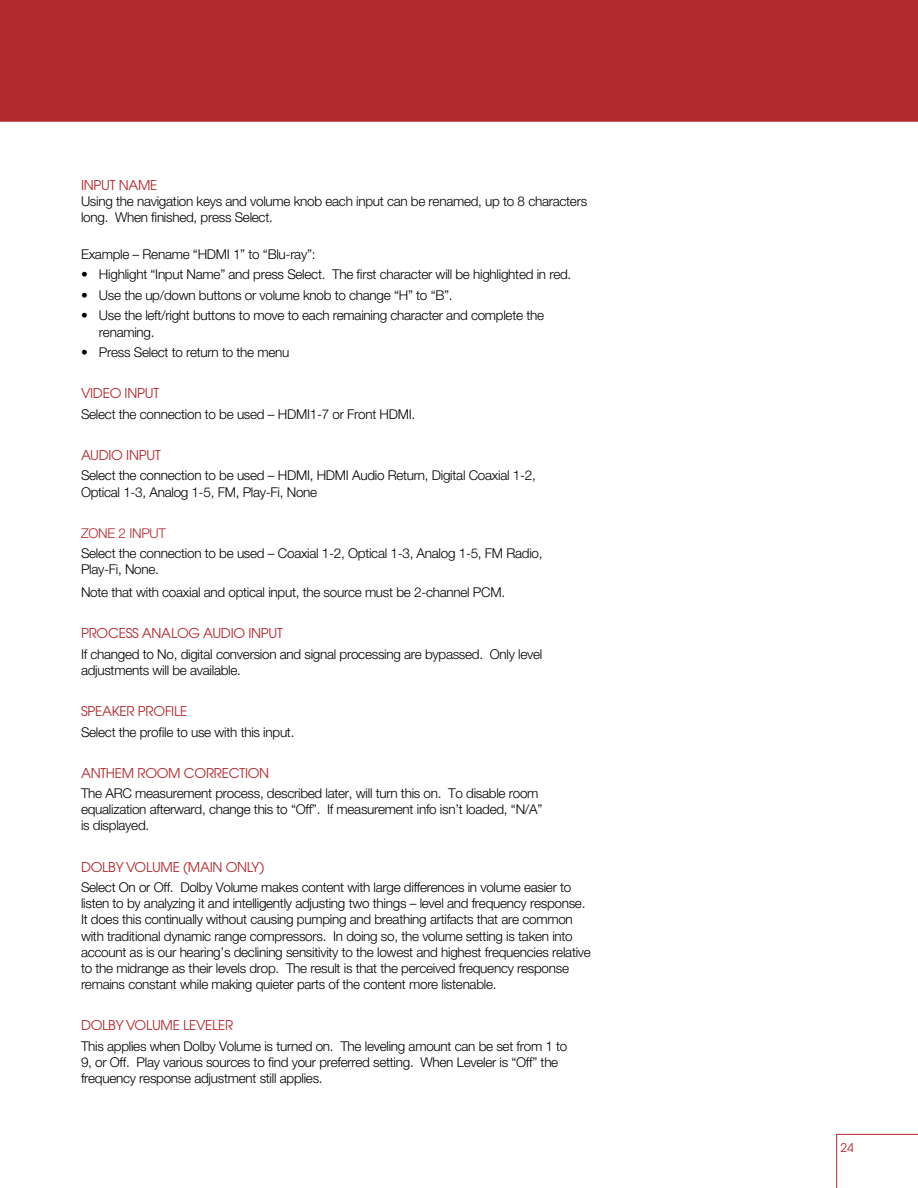
<style>
.page{position:relative;width:918px;height:1188px;background:#fff}
.page>*{position:absolute;margin:0;border:0;box-sizing:border-box;transform-origin:0 0}
.t1{font:300 13.5px/16.2px "Helvetica Neue";letter-spacing:-.02em;color:#000}
.t2{font:13.5px "Avant Garde";letter-spacing:-.02em;color:#b3282d}
.t3{font:300 13.5px "Helvetica Neue";letter-spacing:-.02em;color:#b3282d}
.t4{font:12px "Avant Garde";color:#b3282d}
</style>
<div class="page">
<svg style="left:836px;top:1134px;width:82px;height:54px"></svg>
<div style="left:0;top:0;width:918px;height:122px;background:#b3282d"></div>
<p class="t2" style="left:81px;top:177px;width:78px">INPUT NAME</p>
<p class="t1" style="left:81px;top:193px;width:508px">Using the navigation keys and volume knob each input can be renamed, up to 8 characters long. When finished, press Select.</p>
<p class="t1" style="left:81px;top:246px;width:236px">Example – Rename “HDMI 1” to “Blu-ray”:</p>
<p class="t1" style="left:81px;top:266px;width:492px">• Highlight “Input Name” and press Select. The first character will be highlighted in red.</p>
<p class="t1" style="left:81px;top:287px;width:373px">• Use the up/down buttons or volume knob to change “H” to “B”.</p>
<p class="t1" style="left:99px;top:307px;width:447px;text-indent:-18px">• Use the left/right buttons to move to each remaining character and complete the renaming.</p>
<p class="t1" style="left:81px;top:344px;width:210px">• Press Select to return to the menu</p>
<p class="t2" style="left:81px;top:385px;width:80px">VIDEO INPUT</p>
<p class="t1" style="left:81px;top:406px;width:336px">Select the connection to be used – HDMI1-7 or Front HDMI.</p>
<p class="t2" style="left:81px;top:447px;width:81px">AUDIO INPUT</p>
<p class="t1" style="left:81px;top:467px;width:456px">Select the connection to be used – HDMI, HDMI Audio Return, Digital Coaxial 1-2,<br>Optical 1-3, Analog 1-5, FM, Play-Fi, None</p>
<p class="t3" style="left:81px;top:524px;width:87px">ZONE 2 INPUT</p>
<p class="t1" style="left:81px;top:545px;width:463px">Select the connection to be used – Coaxial 1-2, Optical 1-3, Analog 1-5, FM Radio,<br>Play-Fi, None.</p>
<p class="t1" style="left:81px;top:584px;width:426px">Note that with coaxial and optical input, the source must be 2-channel PCM.</p>
<p class="t2" style="left:81px;top:625px;width:203px">PROCESS ANALOG AUDIO INPUT</p>
<p class="t1" style="left:81px;top:646px;width:463px">If changed to No, digital conversion and signal processing are bypassed. Only level adjustments will be available.</p>
<p class="t2" style="left:81px;top:703px;width:108px">SPEAKER PROFILE</p>
<p class="t1" style="left:81px;top:723px;width:215px">Select the profile to use with this input.</p>
<p class="t2" style="left:81px;top:765px;width:190px">ANTHEM ROOM CORRECTION</p>
<p class="t1" style="left:81px;top:785px;width:463px">The ARC measurement process, described later, will turn this on. To disable room equalization afterward, change this to “Off”. If measurement info isn’t loaded, “N/A” is displayed.</p>
<p class="t2" style="left:81px;top:859px;width:185px">DOLBY VOLUME (MAIN ONLY)</p>
<p class="t1" style="left:81px;top:879px;width:511px">Select On or Off. Dolby Volume makes content with large differences in volume easier to listen to by analyzing it and intelligently adjusting two things – level and frequency response.<br>It does this continually without causing pumping and breathing artifacts that are common with traditional dynamic range compressors. In doing so, the volume setting is taken into account as is our hearing’s declining sensitivity to the lowest and highest frequencies relative to the midrange as their levels drop. The result is that the perceived frequency response remains constant while making quieter parts of the content more listenable.</p>
<p class="t2" style="left:81px;top:1017px;width:154px">DOLBY VOLUME LEVELER</p>
<p class="t1" style="left:81px;top:1038px;width:488px">This applies when Dolby Volume is turned on. The leveling amount can be set from 1 to<br>9, or Off. Play various sources to find your preferred setting. When Leveler is “Off” the frequency response adjustment still applies.</p>
<p class="t4" style="left:841px;top:1140px;width:15px">24</p>
</div>
